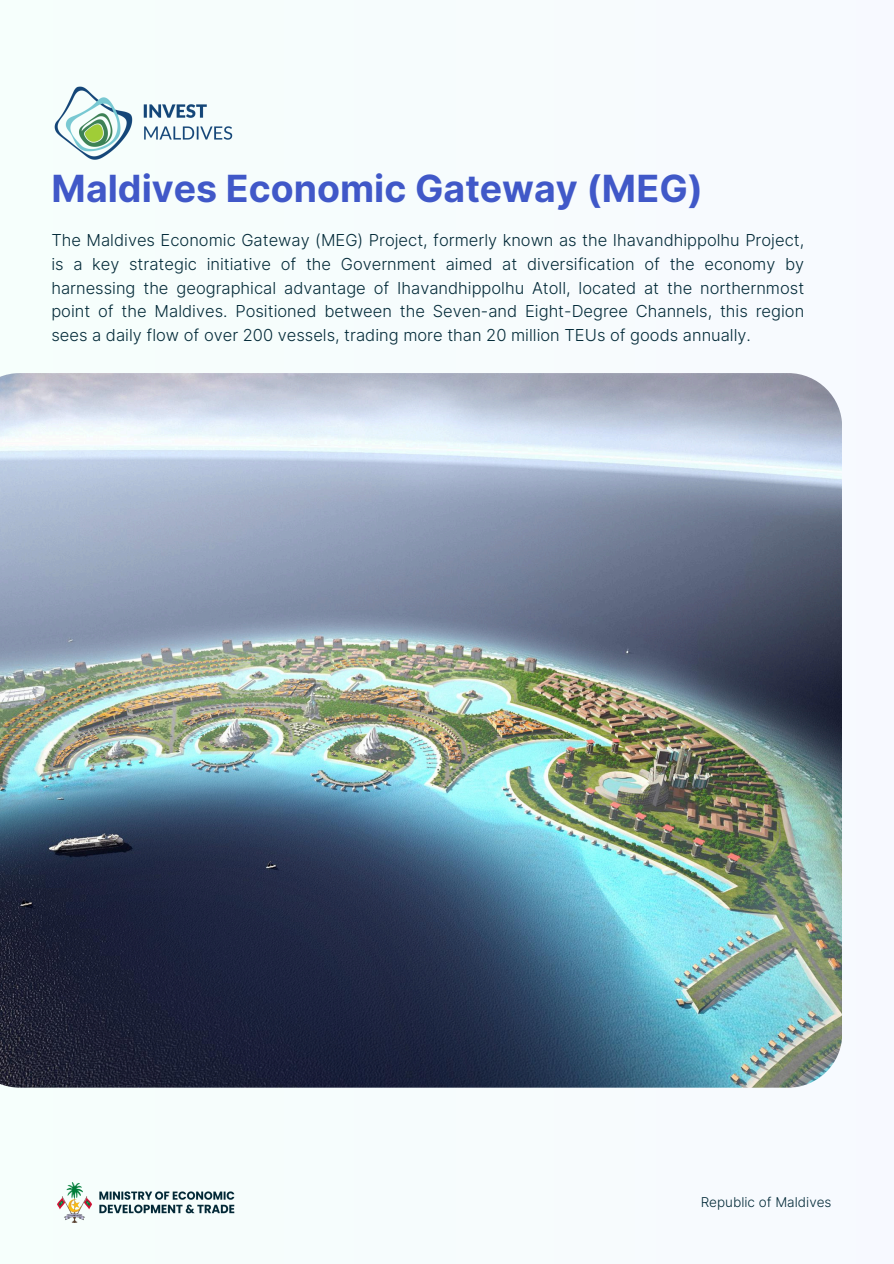
<style>
.page{position:relative;width:894px;height:1264px;background:#fff}
.page>*{position:absolute;margin:0;border:0;box-sizing:border-box;transform-origin:0 0}
.t1{font:700 37.35px "Inter";color:#4058c8}
.t2{font:300 16.5px/23.7px "Inter";color:#042b39;text-align:justify}
.t3{font:300 13.5px "Inter";color:#042b39}
</style>
<div class="page">
<div style="left:0;top:0;width:893px;height:1263px;background:#f7fcfd"></div>
<img style="left:0;top:373px;width:841px;height:714px">
<img style="left:54px;top:86px;width:179px;height:74px">
<img style="left:57px;top:1182px;width:177px;height:39px">
<h2 class="t1" style="left:51px;top:166px;width:653px">Maldives Economic Gateway (MEG)</h2>
<p class="t2" style="left:51px;top:228px;width:754px">The Maldives Economic Gateway (MEG) Project, formerly known as the Ihavandhippolhu Project, is a key strategic initiative of the Government aimed at diversification of the economy by harnessing the geographical advantage of Ihavandhippolhu Atoll, located at the northernmost point of the Maldives. Positioned between the Seven-and Eight-Degree Channels, this region sees a daily flow of over 200 vessels, trading more than 20 million TEUs of goods annually.</p>
<p class="t3" style="left:700px;top:1193px;width:132px">Republic of Maldives</p>
</div>
